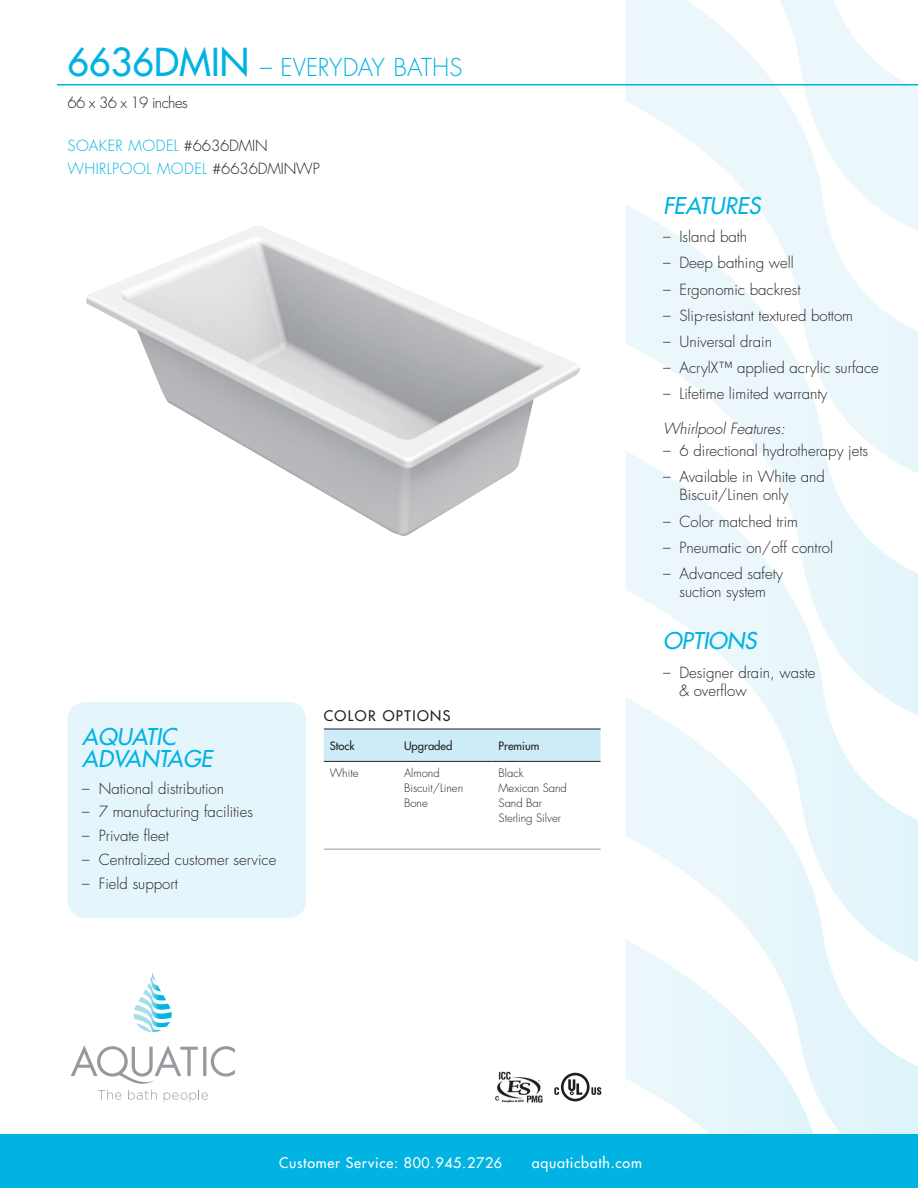
<style>
.page{position:relative;width:918px;height:1188px;background:#fff}
.page>*{position:absolute;margin:0;border:0;box-sizing:border-box;transform-origin:0 0}
.Tub_Name{font:300 24px "Futura Std";color:#00b3e3}
.FEATURES{font:italic 500 22.5px/22.5px "Futura Std";color:#00b3e3}
.Black_Model_Specs{font:300 15px/18px "Futura Std";color:#231f20}
.Model_Numbers{font:300 15px "Futura Std";letter-spacing:.02em;color:#00b3e3}
.Model_Numbers-2{font:300 15px "Futura Std";color:#00b3e3}
.Whirlpool_System{font:italic 300 15px "Futura Std";color:#231f20}
.Black_Model_Specs-2{font:300 15px "Futura Std";letter-spacing:-.04em;color:#231f20}
.t1{font:500 14.25px "Futura Std";letter-spacing:.05em;color:#fff}
.t2{font:500 14.25px "Futura Std";letter-spacing:.1em;color:#231f20}
.t3{font:300 11.25px/15px "Futura Std";color:#231f20}
.t4{font:500 11.25px "Futura Std";color:#231f20}
.s1{font-weight:500;font-size:37.5px}
.s2{color:#231f20}
</style>
<div class="page">
<svg style="left:626px;top:0;width:146px;height:204px"></svg>
<svg style="left:626px;top:204px;width:292px;height:246px"></svg>
<svg style="left:626px;top:450px;width:292px;height:247px"></svg>
<svg style="left:626px;top:697px;width:292px;height:437px"></svg>
<svg style="left:626px;top:939px;width:203px;height:195px"></svg>
<svg style="left:772px;top:0;width:146px;height:238px"></svg>
<div style="left:0;top:1134px;width:918px;height:54px;background:#00b3e3"></div>
<svg style="left:71px;top:1045px;width:164px;height:39px"></svg>
<svg style="left:133px;top:973px;width:39px;height:59px"></svg>
<svg style="left:98px;top:1090px;width:23px;height:10px"></svg>
<svg style="left:128px;top:1090px;width:29px;height:10px"></svg>
<svg style="left:164px;top:1090px;width:44px;height:12px"></svg>
<hr style="left:57px;top:84px;width:861px;height:2px;background:#00b3e3">
<div style="left:324px;top:730px;width:277px;height:31px;background:#ceecf8"></div>
<hr style="left:324px;top:729px;width:74px;height:1px;background:#231f20">
<hr style="left:398px;top:729px;width:95px;height:1px;background:#231f20">
<hr style="left:493px;top:729px;width:108px;height:1px;background:#231f20">
<hr style="left:324px;top:761px;width:74px;height:1px;background:#231f20">
<hr style="left:398px;top:761px;width:95px;height:1px;background:#231f20">
<hr style="left:493px;top:761px;width:108px;height:1px;background:#231f20">
<hr style="left:324px;top:849px;width:74px;height:1px;background:#a2968b">
<hr style="left:398px;top:849px;width:95px;height:1px;background:#a2968b">
<hr style="left:493px;top:849px;width:108px;height:1px;background:#a2968b">
<div style="left:68px;top:702px;width:238px;height:216px;background:#e5f5fc;border-radius:18px"></div>
<img style="left:86px;top:226px;width:494px;height:310px">
<svg style="left:554px;top:1073px;width:47px;height:28px"></svg>
<img style="left:495px;top:1071px;width:48px;height:32px">
<p class="Tub_Name" style="left:68px;top:53px;width:397px"><span class="s1">6636DMIN</span> – EVERYDAY BATHS</p>
<p class="Black_Model_Specs-2" style="left:68px;top:94px;width:122px">66 x 36 x 19 inches</p>
<p class="Model_Numbers-2" style="left:68px;top:137px;width:202px">SOAKER MODEL <span class="s2">#6636DMIN</span></p>
<p class="Model_Numbers" style="left:68px;top:159px;width:254px">WHIRLPOOL MODEL <span class="s2">#6636DMINWP</span></p>
<p class="FEATURES" style="left:82px;top:725px;width:131px">AQUATIC<br>ADVANTAGE</p>
<p class="Black_Model_Specs" style="left:82px;top:780px;width:143px">– National distribution</p>
<p class="Black_Model_Specs" style="left:82px;top:803px;width:172px">– 7 manufacturing facilities</p>
<p class="Black_Model_Specs" style="left:82px;top:827px;width:88px">– Private fleet</p>
<p class="Black_Model_Specs" style="left:82px;top:851px;width:196px">– Centralized customer service</p>
<p class="Black_Model_Specs" style="left:82px;top:875px;width:97px">– Field support</p>
<p class="t2" style="left:324px;top:707px;width:128px">COLOR OPTIONS</p>
<p class="t4" style="left:330px;top:739px;width:26px">Stock</p>
<p class="t4" style="left:404px;top:739px;width:50px">Upgraded</p>
<p class="t4" style="left:499px;top:739px;width:42px">Premium</p>
<p class="t3" style="left:330px;top:765px;width:30px">White</p>
<p class="t3" style="left:404px;top:765px;width:61px">Almond<br>Biscuit/Linen<br>Bone</p>
<p class="t3" style="left:499px;top:765px;width:70px">Black<br>Mexican Sand<br>Sand Bar<br>Sterling Silver</p>
<p class="FEATURES" style="left:663px;top:194px;width:99px">FEATURES</p>
<p class="Black_Model_Specs" style="left:663px;top:228px;width:86px">– Island bath</p>
<p class="Black_Model_Specs" style="left:663px;top:254px;width:132px">– Deep bathing well</p>
<p class="Black_Model_Specs" style="left:663px;top:281px;width:139px">– Ergonomic backrest</p>
<p class="Black_Model_Specs" style="left:663px;top:307px;width:192px">– Slip-resistant textured bottom</p>
<p class="Black_Model_Specs" style="left:663px;top:333px;width:111px">– Universal drain</p>
<p class="Black_Model_Specs" style="left:663px;top:359px;width:217px">– AcrylX™ applied acrylic surface</p>
<p class="Black_Model_Specs" style="left:663px;top:385px;width:166px">– Lifetime limited warranty</p>
<p class="Whirlpool_System" style="left:663px;top:419px;width:124px">Whirlpool Features:</p>
<p class="Black_Model_Specs" style="left:663px;top:442px;width:207px">– 6 directional hydrotherapy jets</p>
<p class="Black_Model_Specs" style="left:680px;top:468px;width:147px;text-indent:-16px">– Available in White and<br>Biscuit/Linen only</p>
<p class="Black_Model_Specs" style="left:663px;top:513px;width:137px">– Color matched trim</p>
<p class="Black_Model_Specs" style="left:663px;top:539px;width:172px">– Pneumatic on/off control</p>
<p class="Black_Model_Specs" style="left:663px;top:565px;width:121px;text-align:center">– Advanced safety suction system</p>
<p class="FEATURES" style="left:663px;top:630px;width:95px">OPTIONS</p>
<p class="Black_Model_Specs" style="left:680px;top:664px;width:138px;text-indent:-16px">– Designer drain, waste &amp; overflow</p>
<p class="t1" style="left:279px;top:1153px;width:225px">Customer Service: 800.945.2726</p>
<p class="t1" style="left:532px;top:1153px;width:112px">aquaticbath.com</p>
</div>
